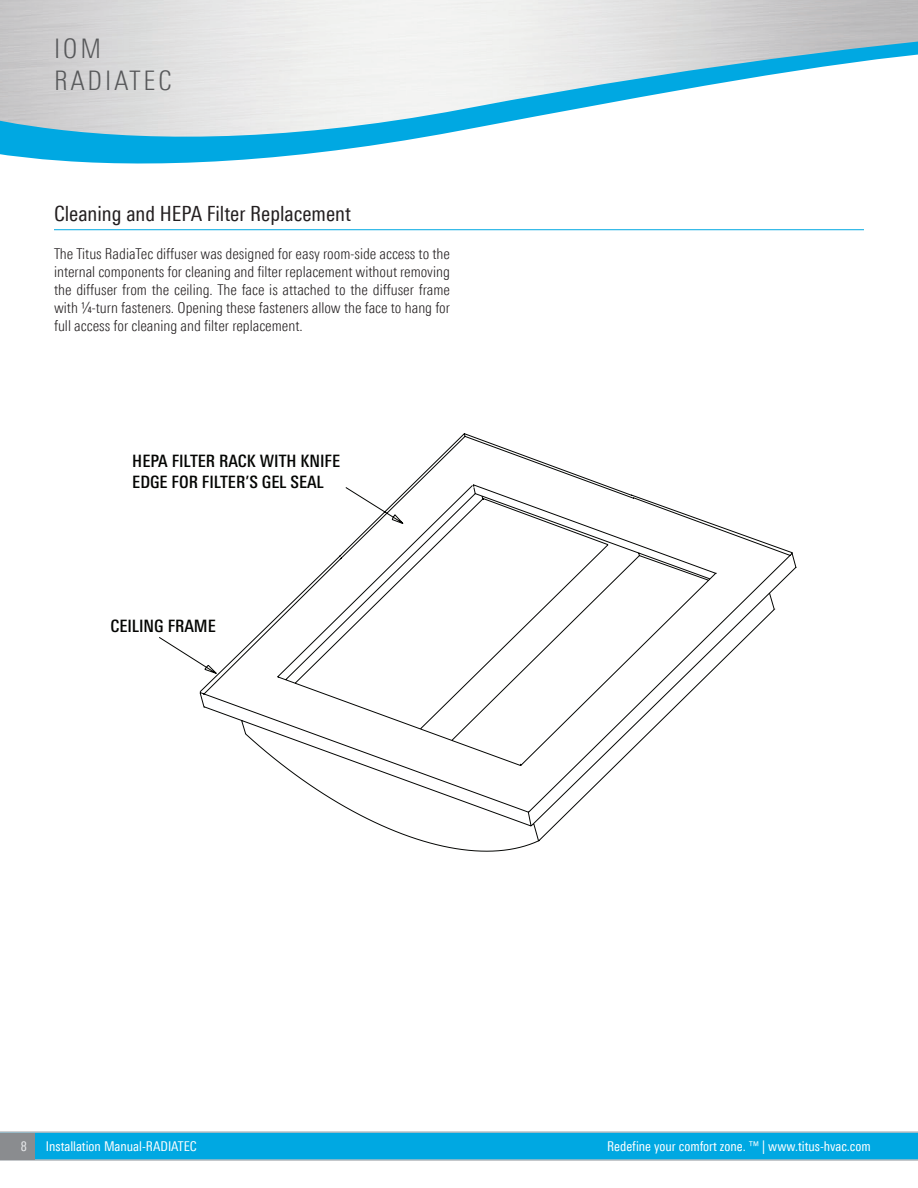
<style>
.page{position:relative;width:918px;height:1188px;background:#fff}
.page>*{position:absolute;margin:0;border:0;box-sizing:border-box;transform-origin:0 0}
.t1{font:300 condensed 27px/32.4px "LT Univers";letter-spacing:.1em;color:#57585a}
.t2{font:condensed 21px "LT Univers";color:#231f20}
.t3{font:500 condensed 17.1px/20.4px "LT Univers";color:#040503}
.Body_Copy-Column{font:300 condensed 15px/18px "LT Univers";color:#231f20;text-align:justify}
.t4{font:condensed 13.5px "LT Univers";color:#fff}
.t5{font:condensed 13.5px "LT Univers";color:#e6e7e9}
</style>
<div class="page">
<svg style="left:0;top:1131px;width:918px;height:30px;background:#17abde"></svg>
<div style="left:0;top:1133px;width:35px;height:26px;background:#8a8c8f"></div>
<svg style="left:0;top:0;width:918px;height:164px"></svg>
<hr style="left:54px;top:229px;width:810px;height:1px;background:#00a8e2">
<svg style="left:159px;top:433px;width:637px;height:419px"></svg>
<h1 class="t1" style="left:54px;top:32px;width:119px">IOM<br>RADIATEC</h1>
<p class="t2" style="left:54px;top:201px;width:298px">Cleaning and HEPA Filter Replacement</p>
<p class="Body_Copy-Column" style="left:54px;top:245px;width:398px">The Titus RadiaTec diffuser was designed for easy room-side access to the internal components for cleaning and filter replacement without removing the diffuser from the ceiling. The face is attached to the diffuser frame with ¼-turn fasteners. Opening these fasteners allow the face to hang for full access for cleaning and filter replacement.</p>
<p class="t3" style="left:132px;top:451px;width:209px">HEPA FILTER RACK WITH KNIFE<br>EDGE FOR FILTER’S GEL SEAL</p>
<p class="t3" style="left:110px;top:616px;width:107px">CEILING FRAME</p>
<p class="t5" style="left:21px;top:1138px;width:8px">8</p>
<p class="t4" style="left:46px;top:1138px;width:152px">Installation Manual-RADIATEC</p>
<p class="t4" style="left:607px;top:1138px;width:265px">Redefine your comfort zone. ™ | www.titus-hvac.com</p>
</div>
